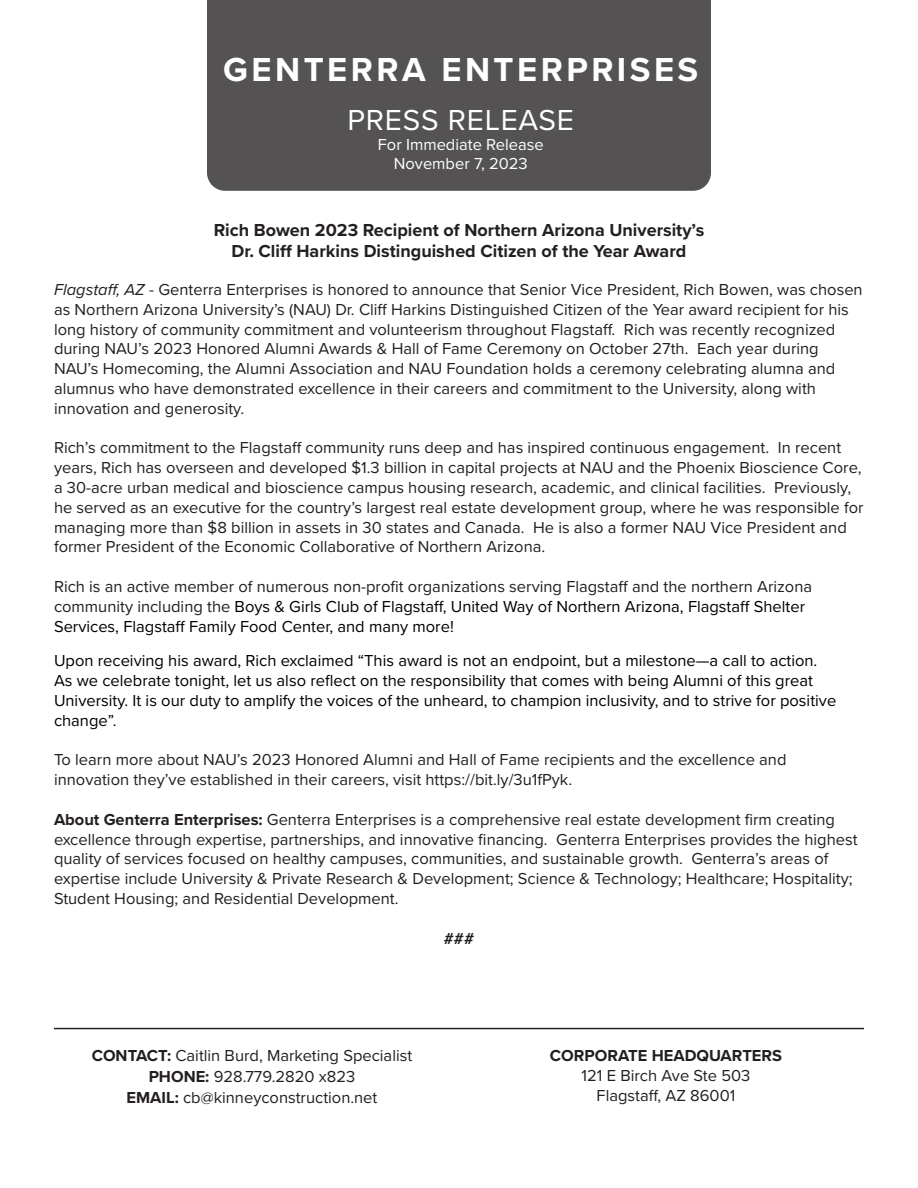
<style>
.page{position:relative;width:918px;height:1188px;background:#fff}
.page>*{position:absolute;margin:0;border:0;box-sizing:border-box;transform-origin:0 0}
.t1{font:700 34.5px "Proxima Nova";letter-spacing:.1em;color:#fff}
.t2{font:30px "Proxima Nova";letter-spacing:.025em;color:#fff}
.t3{font:700 18px "Proxima Nova";color:#231f20}
.t4{font:16.5px/19.8px "Proxima Nova";color:#231f20}
.t5{font:16.5px/19.8px "Proxima Nova";color:#000}
.t6{font:16.5px "Proxima Nova";color:#fff}
.t7{font:700 16.5px "Proxima Nova";color:#231f20}
.s1{font-style:italic}
.s2{color:#231f20}
.s3{font-weight:700}
</style>
<div class="page">
<div style="left:207px;top:0;width:504px;height:191px;background:#555253"></div>
<hr style="left:54px;top:1028px;width:810px;height:1px;background:#231f20">
<p class="t1" style="left:223px;top:44px;width:476px">GENTERRA ENTERPRISES</p>
<p class="t2" style="left:348px;top:98px;width:228px">PRESS RELEASE</p>
<p class="t6" style="left:378px;top:132px;width:167px">For Immediate Release</p>
<p class="t6" style="left:394px;top:152px;width:135px">November 7, 2023</p>
<p class="t3" style="left:214px;top:216px;width:492px">Rich Bowen 2023 Recipient of Northern Arizona University’s</p>
<p class="t3" style="left:232px;top:238px;width:456px">Dr. Cliff Harkins Distinguished Citizen of the Year Award</p>
<p class="t4" style="left:54px;top:279px;width:810px"><span class="s1">Flagstaff, AZ</span> - Genterra Enterprises is honored to announce that Senior Vice President, Rich Bowen, was chosen as Northern Arizona University’s (NAU) Dr. Cliff Harkins Distinguished Citizen of the Year award recipient for his long history of community commitment and volunteerism throughout Flagstaff. Rich was recently recognized during NAU’s 2023 Honored Alumni Awards &amp; Hall of Fame Ceremony on October 27th. Each year during NAU’s Homecoming, the Alumni Association and NAU Foundation holds a ceremony celebrating alumna and alumnus who have demonstrated excellence in their careers and commitment to the University, along with innovation and generosity.</p>
<p class="t4" style="left:54px;top:437px;width:811px">Rich’s commitment to the Flagstaff community runs deep and has inspired continuous engagement. In recent years, Rich has overseen and developed $1.3 billion in capital projects at NAU and the Phoenix Bioscience Core, a 30-acre urban medical and bioscience campus housing research, academic, and clinical facilities. Previously, he served as an executive for the country’s largest real estate development group, where he was responsible for managing more than $8 billion in assets in 30 states and Canada. He is also a former NAU Vice President and former President of the Economic Collaborative of Northern Arizona.</p>
<p class="t5" style="left:54px;top:576px;width:760px"><span class="s2">Rich is an active member of numerous non-profit organizations serving Flagstaff and the northern Arizona community including the</span> Boys &amp; Girls Club of Flagstaff, United Way of Northern Arizona, Flagstaff Shelter<br>Services, Flagstaff Family Food Center, and many more!</p>
<p class="t5" style="left:54px;top:650px;width:784px">Upon receiving his award, Rich exclaimed “This award is not an endpoint, but a milestone—a call to action.<br>As we celebrate tonight, let us also reflect on the responsibility that comes with being Alumni of this great University. It is our duty to amplify the voices of the unheard, to champion inclusivity, and to strive for positive change”.</p>
<p class="t4" style="left:54px;top:749px;width:734px">To learn more about NAU’s 2023 Honored Alumni and Hall of Fame recipients and the excellence and innovation they’ve established in their careers, visit https://bit.ly/3u1fPyk.</p>
<p class="t4" style="left:54px;top:809px;width:805px"><span class="s3">About Genterra Enterprises:</span> Genterra Enterprises is a comprehensive real estate development firm creating excellence through expertise, partnerships, and innovative financing. Genterra Enterprises provides the highest quality of services focused on healthy campuses, communities, and sustainable growth. Genterra’s areas of expertise include University &amp; Private Research &amp; Development; Science &amp; Technology; Healthcare; Hospitality; Student Housing; and Residential Development.</p>
<p class="t7" style="left:444px;top:926px;width:32px">###</p>
<p class="t4" style="left:92px;top:1045px;width:322px"><span class="s3">CONTACT:</span> Caitlin Burd, Marketing Specialist</p>
<p class="t4" style="left:149px;top:1066px;width:208px"><span class="s3">PHONE:</span> 928.779.2820 x823</p>
<p class="t4" style="left:127px;top:1087px;width:252px"><span class="s3">EMAIL:</span> cb@kinneyconstruction.net</p>
<p class="t7" style="left:550px;top:1043px;width:234px">CORPORATE HEADQUARTERS</p>
<p class="t4" style="left:582px;top:1065px;width:170px">121 E Birch Ave Ste 503</p>
<p class="t4" style="left:597px;top:1084px;width:140px">Flagstaff, AZ 86001</p>
</div>
